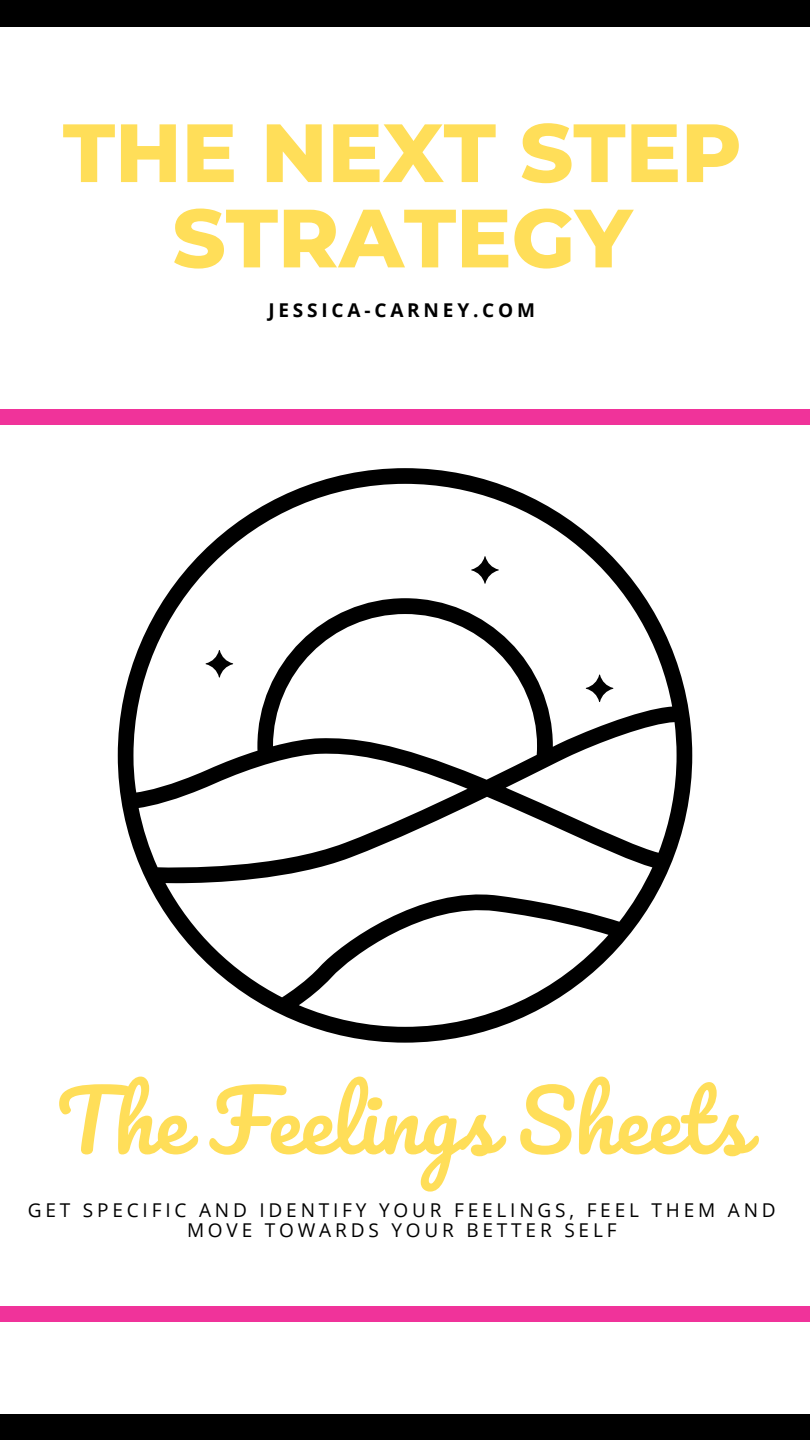
<style>
.page{position:relative;width:810px;height:1440px;background:#000}
.page>*{position:absolute;margin:0;border:0;box-sizing:border-box;transform-origin:0 0}
.t1{font:800 82.4px/85.3px "Montserrat";color:#ffde59;text-align:center}
.t2{font:82.4px "Pacifico";color:#ffde59}
.t3{font:19px/20px "Open Sans";letter-spacing:.2em;color:#000;text-align:center}
.t4{font:700 19px "Open Sans";letter-spacing:.2em;color:#000}
</style>
<div class="page">
<div style="left:0;top:27px;width:810px;height:1387px;background:#fff"></div>
<div style="left:0;top:409px;width:810px;height:16px;background:#f0339a"></div>
<div style="left:0;top:1306px;width:810px;height:16px;background:#f0339a"></div>
<svg style="left:118px;top:468px;width:574px;height:575px"></svg>
<svg style="left:205px;top:650px;width:28px;height:28px"></svg>
<svg style="left:471px;top:556px;width:28px;height:28px"></svg>
<svg style="left:586px;top:674px;width:28px;height:28px"></svg>
<p class="t1" style="left:63px;top:110px;width:680px">THE NEXT STEP<br>STRATEGY</p>
<p class="t4" style="left:268px;top:297px;width:268px">JESSICA-CARNEY.COM</p>
<p class="t2" style="left:56px;top:1077px;width:694px">The Feelings Sheets</p>
<p class="t3" style="left:28px;top:1200px;width:749px">GET SPECIFIC AND IDENTIFY YOUR FEELINGS, FEEL THEM AND<br>MOVE TOWARDS YOUR BETTER SELF</p>
</div>
